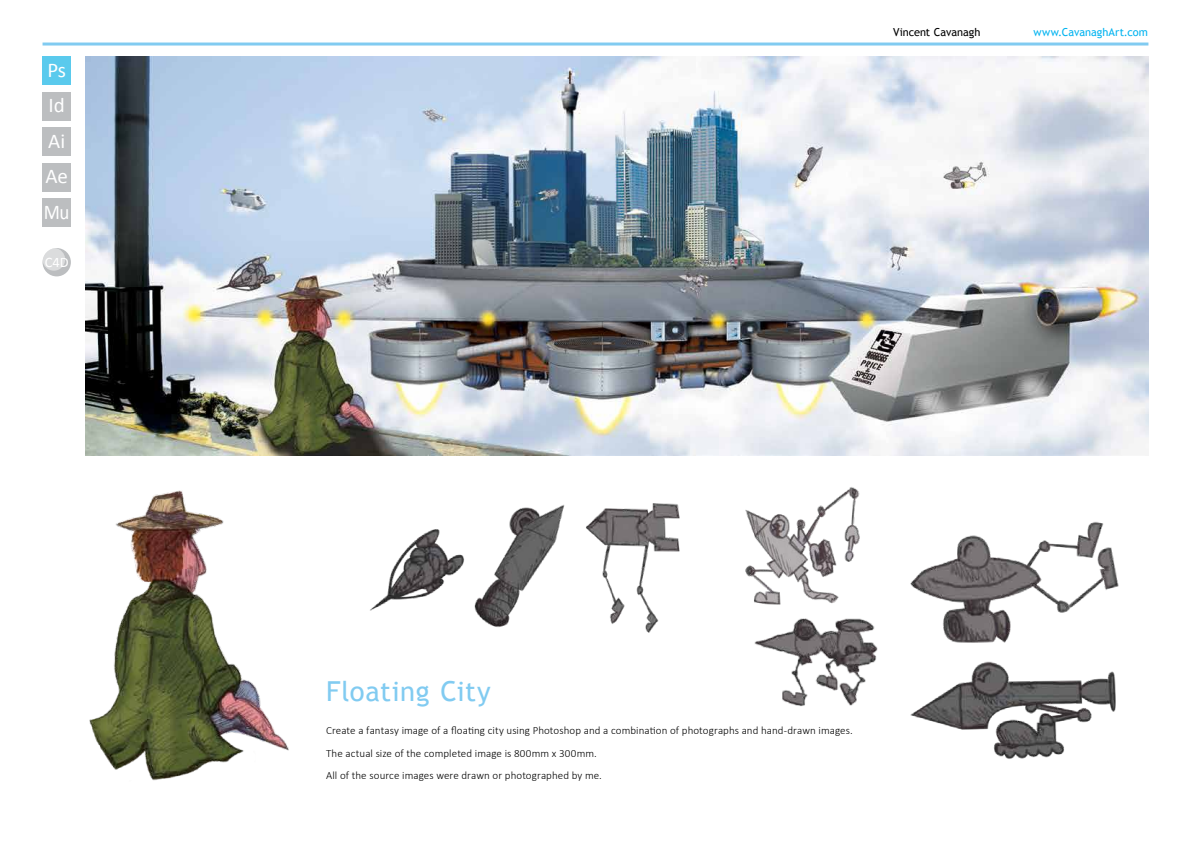
<style>
.page{position:relative;width:1191px;height:842px;background:#fff}
.page>*{position:absolute;margin:0;border:0;box-sizing:border-box;transform-origin:0 0}
.t1{font:27.5px "Trebuchet MS";letter-spacing:.02em;color:#81cbf1}
.t2{font:21px/35.4px "Calibri";color:#fff}
.t3{font:14.5px "Calibri";color:#fff}
.t4{font:300 11px/22.3px "Calibri";letter-spacing:.005em;color:#000}
.t5{font:11px "Trebuchet MS";letter-spacing:.005em;color:#00b3f0}
.t6{font:11px "Trebuchet MS";letter-spacing:-.005em;color:#000}
</style>
<div class="page">
<hr style="left:43px;top:43px;width:1105px;height:3px;background:#81cbf1">
<div style="left:43px;top:57px;width:28px;height:28px;background:#5acaed"></div>
<div style="left:43px;top:248px;width:28px;height:28px;background:#bcbec0;border-radius:50%"></div>
<svg style="left:43px;top:248px;width:22px;height:23px"></svg>
<div style="left:43px;top:163px;width:28px;height:28px;background:#bcbec0"></div>
<div style="left:43px;top:198px;width:28px;height:29px;background:#bcbec0"></div>
<div style="left:43px;top:92px;width:28px;height:28px;background:#bcbec0"></div>
<div style="left:43px;top:128px;width:28px;height:28px;background:#bcbec0"></div>
<img style="left:85px;top:57px;width:1063px;height:398px">
<img style="left:89px;top:490px;width:200px;height:291px">
<img style="left:370px;top:529px;width:95px;height:82px">
<img style="left:910px;top:521px;width:209px;height:238px">
<img style="left:474px;top:504px;width:91px;height:123px">
<img style="left:754px;top:618px;width:124px;height:89px">
<img style="left:586px;top:503px;width:94px;height:130px">
<img style="left:745px;top:487px;width:115px;height:118px">
<h2 class="t2" style="left:47px;top:52px;width:20px">Ps</h2>
<h2 class="t2" style="left:48px;top:88px;width:18px">Id<br>Ai</h2>
<h2 class="t2" style="left:44px;top:159px;width:27px">Ae<br>Mu</h2>
<h3 class="t3" style="left:45px;top:253px;width:25px">C4D</h3>
<p class="t6" style="left:893px;top:26px;width:89px">Vincent Cavanagh</p>
<p class="t5" style="left:1033px;top:26px;width:116px">www.CavanaghArt.com</p>
<h1 class="t1" style="left:326px;top:675px;width:166px">Floating City</h1>
<p class="t4" style="left:326px;top:719px;width:528px">Create a fantasy image of a floating city using Photoshop and a combination of photographs and hand-drawn images.<br>The actual size of the completed image is 800mm x 300mm.<br>All of the source images were drawn or photographed by me.</p>
</div>
